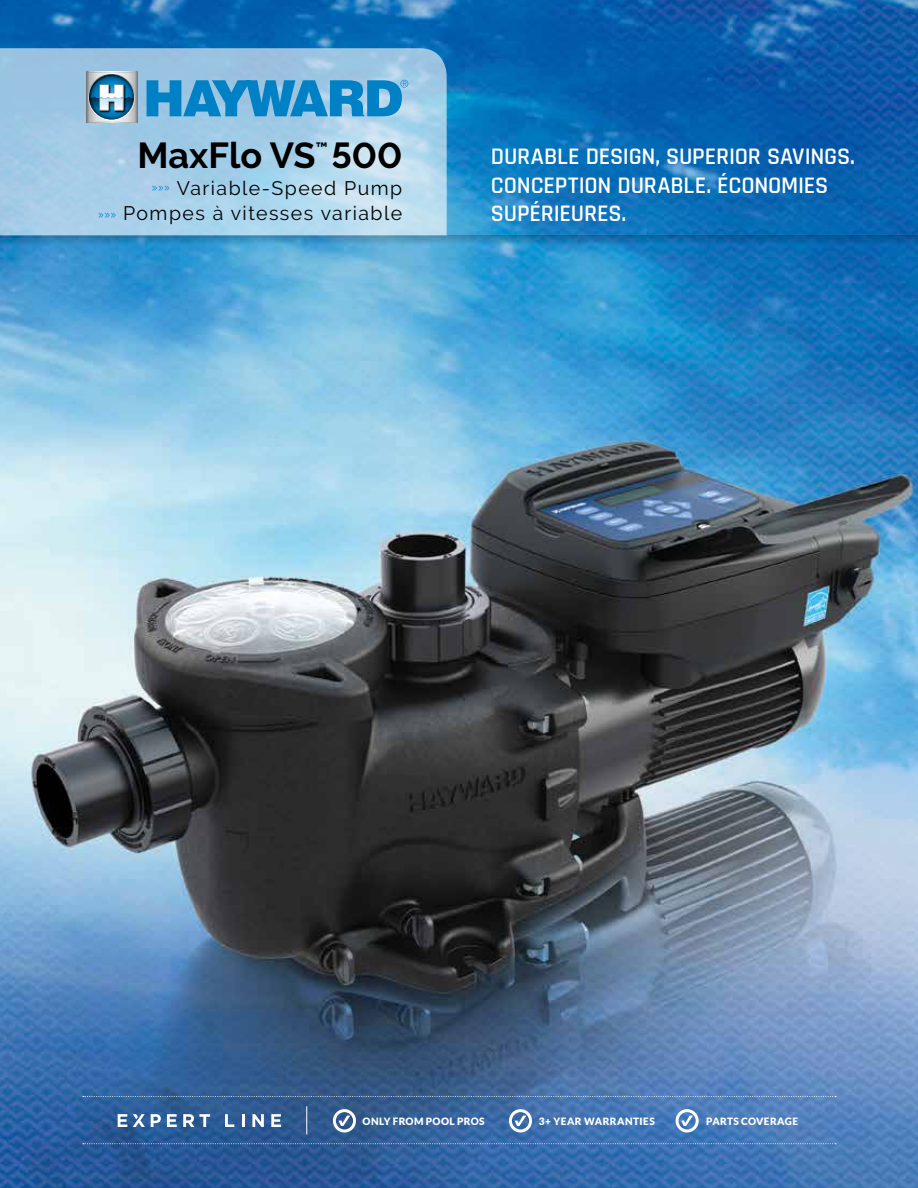
<style>
.page{position:relative;width:918px;height:1188px;background:#fff}
.page>*{position:absolute;margin:0;border:0;box-sizing:border-box;transform-origin:0 0}
.t1{font:700 36px "Raleway";color:#000}
.t2{font:600 24px/28.5px "Rajdhani";letter-spacing:-.01em;color:#fff}
.t3{font:19.5px/24.9px "Raleway";letter-spacing:.075em;color:#000;text-align:right}
.t4{font:700 14.85px "Raleway";color:#000}
.t5{font:900 10.05px "Lato";letter-spacing:.04em;color:#fff}
.s1{font-family:"Rajdhani";font-size:15px;color:#0081c6}
</style>
<div class="page">
<img style="left:0;top:0;width:918px;height:1188px">
<svg style="left:0;top:236px;width:918px;height:9px;background:#247eb7"></svg>
<svg style="left:0;top:48px;width:447px;height:187px;background:#a7cee8"></svg>
<img style="left:75px;top:60px;width:75px;height:69px">
<svg style="left:86px;top:72px;width:51px;height:1px"></svg>
<svg style="left:89px;top:75px;width:45px;height:45px"></svg>
<svg style="left:86px;top:85px;width:51px;height:38px;background:#7b9fb3"></svg>
<svg style="left:147px;top:80px;width:261px;height:36px;background:#3699d0"></svg>
<svg style="left:83px;top:1143px;width:753px;height:1px"></svg>
<svg style="left:83px;top:1096px;width:753px;height:1px"></svg>
<svg style="left:118px;top:1114px;width:9px;height:13px"></svg>
<svg style="left:151px;top:1114px;width:10px;height:13px"></svg>
<svg style="left:167px;top:1114px;width:10px;height:13px"></svg>
<svg style="left:183px;top:1114px;width:27px;height:13px"></svg>
<svg style="left:225px;top:1114px;width:9px;height:13px"></svg>
<svg style="left:242px;top:1114px;width:3px;height:13px"></svg>
<svg style="left:252px;top:1114px;width:12px;height:13px"></svg>
<svg style="left:271px;top:1114px;width:10px;height:13px"></svg>
<svg style="left:133px;top:1114px;width:12px;height:13px"></svg>
<svg style="left:333px;top:1109px;width:23px;height:23px"></svg>
<svg style="left:509px;top:1109px;width:23px;height:23px"></svg>
<svg style="left:676px;top:1109px;width:23px;height:23px"></svg>
<svg style="left:306px;top:1106px;width:1px;height:28px"></svg>
<h1 class="t1" style="left:138px;top:134px;width:266px">MaxFlo VS 500</h1>
<p class="t4" style="left:315px;top:139px;width:14px">™</p>
<p class="t3" style="left:98px;top:176px;width:306px"><sup>»»»</sup> Variable-Speed Pump<br><span class="s1">»»»</span> Pompes à vitesses variable</p>
<p class="t2" style="left:491px;top:143px;width:366px">DURABLE DESIGN, SUPERIOR SAVINGS.<br>CONCEPTION DURABLE. ÉCONOMIES<br>SUPÉRIEURES.</p>
<p class="t5" style="left:363px;top:1115px;width:124px">ONLY FROM POOL PROS</p>
<p class="t5" style="left:539px;top:1115px;width:117px">3+ YEAR WARRANTIES</p>
<p class="t5" style="left:706px;top:1115px;width:93px">PARTS COVERAGE</p>
</div>
